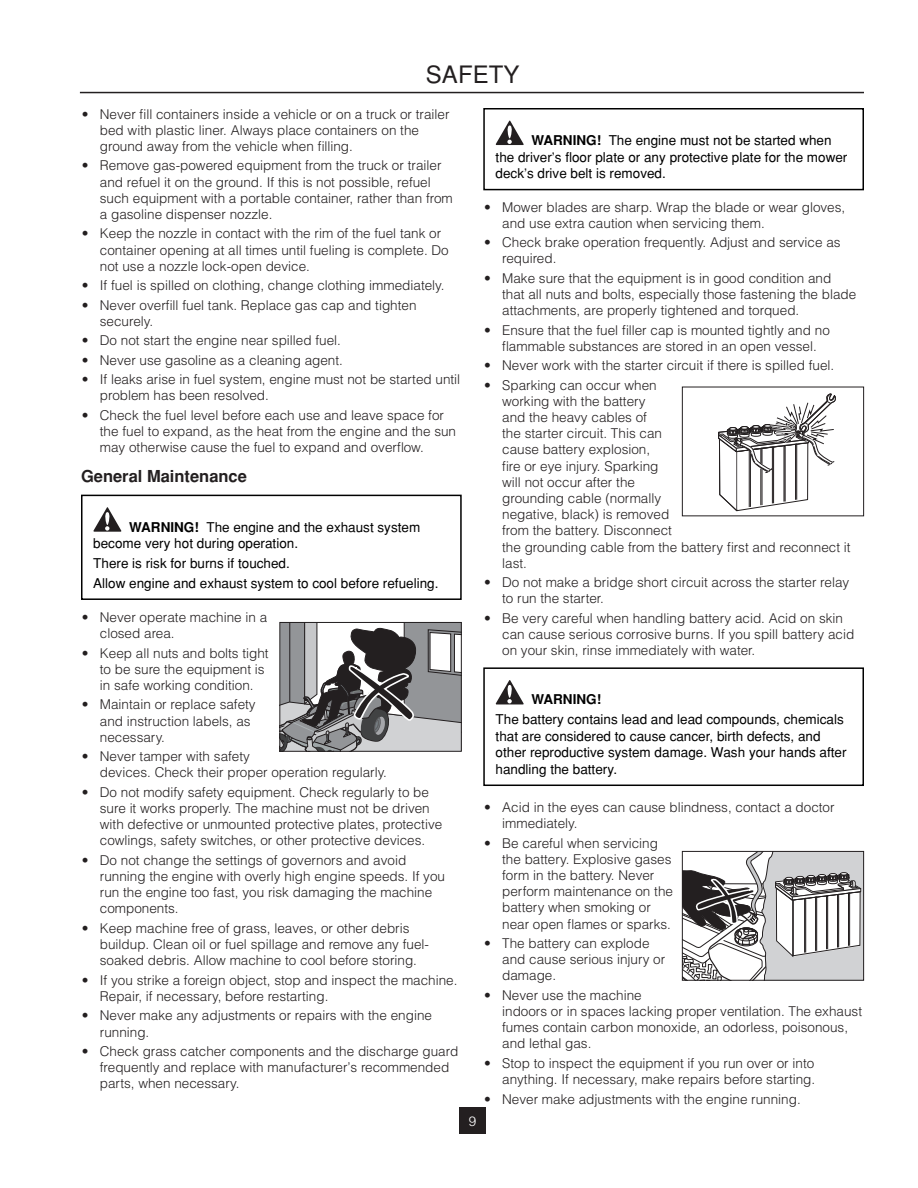
<style>
.page{position:relative;width:918px;height:1188px;background:#fff}
.page>*{position:absolute;margin:0;border:0;box-sizing:border-box;transform-origin:0 0}
.t1{font:24px "Helvetica";color:#231f20}
.Head_11{font:700 16.5px "Helvetica";color:#231f20}
.Bullet1{font:300 13.5px/16.2px "Helvetica";color:#231f20}
.Warning{font:13.5px/16.5px "Helvetica";color:#000}
.Warning-2{font:700 13.5px "Helvetica";color:#000}
.t2{font:300 13.5px "Helvetica";color:#fff}
.s1{font-weight:700}
</style>
<div class="page">
<svg style="left:93px;top:507px;width:29px;height:25px"></svg>
<div style="left:81px;top:495px;width:381px;height:105px;border:2px solid #000"></div>
<svg style="left:496px;top:120px;width:28px;height:25px"></svg>
<div style="left:483px;top:108px;width:381px;height:82px;border:2px solid #000"></div>
<svg style="left:496px;top:680px;width:28px;height:24px"></svg>
<div style="left:483px;top:667px;width:381px;height:119px;border:2px solid #000"></div>
<svg style="left:281px;top:624px;width:179px;height:126px"></svg>
<div style="left:279px;top:622px;width:183px;height:130px;border:1px solid #231f20"></div>
<svg style="left:684px;top:853px;width:178px;height:126px"></svg>
<div style="left:682px;top:851px;width:182px;height:130px;border:1px solid #231f20"></div>
<svg style="left:718px;top:393px;width:118px;height:119px"></svg>
<div style="left:682px;top:387px;width:182px;height:129px;border:1px solid #231f20"></div>
<div style="left:459px;top:1107px;width:27px;height:27px;background:#231f20"></div>
<hr style="left:80px;top:92px;width:784px;height:1px;background:#231f20">
<h1 class="t1" style="left:426px;top:61px;width:95px">SAFETY</h1>
<p class="Bullet1" style="left:100px;top:105px;width:351px;text-indent:-18px">• Never fill containers inside a vehicle or on a truck or trailer bed with plastic liner. Always place containers on the ground away from the vehicle when filling.</p>
<p class="Bullet1" style="left:100px;top:157px;width:354px;text-indent:-18px">• Remove gas-powered equipment from the truck or trailer and refuel it on the ground. If this is not possible, refuel such equipment with a portable container, rather than from a gasoline dispenser nozzle.</p>
<p class="Bullet1" style="left:100px;top:225px;width:350px;text-indent:-18px">• Keep the nozzle in contact with the rim of the fuel tank or container opening at all times until fueling is complete. Do not use a nozzle lock-open device.</p>
<p class="Bullet1" style="left:82px;top:277px;width:364px">• If fuel is spilled on clothing, change clothing immediately.</p>
<p class="Bullet1" style="left:100px;top:296px;width:318px;text-indent:-18px">• Never overfill fuel tank. Replace gas cap and tighten securely.</p>
<p class="Bullet1" style="left:82px;top:332px;width:261px">• Do not start the engine near spilled fuel.</p>
<p class="Bullet1" style="left:82px;top:352px;width:263px">• Never use gasoline as a cleaning agent.</p>
<p class="Bullet1" style="left:100px;top:371px;width:362px;text-indent:-18px">• If leaks arise in fuel system, engine must not be started until problem has been resolved.</p>
<p class="Bullet1" style="left:100px;top:407px;width:358px;text-indent:-18px">• Check the fuel level before each use and leave space for the fuel to expand, as the heat from the engine and the sun may otherwise cause the fuel to expand and overflow.</p>
<p class="Head_11" style="left:81px;top:466px;width:167px">General Maintenance</p>
<p class="Warning" style="left:93px;top:519px;width:329px;text-indent:36px"><span class="s1">WARNING!</span> The engine and the exhaust system become very hot during operation.</p>
<p class="Warning" style="left:93px;top:555px;width:198px">There is risk for burns if touched.</p>
<p class="Warning" style="left:93px;top:575px;width:347px">Allow engine and exhaust system to cool before refueling.</p>
<p class="Bullet1" style="left:100px;top:609px;width:169px;text-indent:-18px">• Never operate machine in a closed area.</p>
<p class="Bullet1" style="left:100px;top:644px;width:170px;text-indent:-18px">• Keep all nuts and bolts tight to be sure the equipment is in safe working condition.</p>
<p class="Bullet1" style="left:100px;top:696px;width:157px;text-indent:-18px">• Maintain or replace safety and instruction labels, as necessary.</p>
<p class="Bullet1" style="left:100px;top:748px;width:289px;text-indent:-18px">• Never tamper with safety<br>devices. Check their proper operation regularly.</p>
<p class="Bullet1" style="left:100px;top:784px;width:344px;text-indent:-18px">• Do not modify safety equipment. Check regularly to be sure it works properly. The machine must not be driven with defective or unmounted protective plates, protective cowlings, safety switches, or other protective devices.</p>
<p class="Bullet1" style="left:100px;top:852px;width:347px;text-indent:-18px">• Do not change the settings of governors and avoid running the engine with overly high engine speeds. If you run the engine too fast, you risk damaging the machine components.</p>
<p class="Bullet1" style="left:100px;top:920px;width:331px;text-indent:-18px">• Keep machine free of grass, leaves, or other debris buildup. Clean oil or fuel spillage and remove any fuel&shy;soaked debris. Allow machine to cool before storing.</p>
<p class="Bullet1" style="left:100px;top:971px;width:359px;text-indent:-18px">• If you strike a foreign object, stop and inspect the machine.<br>Repair, if necessary, before restarting.</p>
<p class="Bullet1" style="left:100px;top:1007px;width:334px;text-indent:-18px">• Never make any adjustments or repairs with the engine running.</p>
<p class="Bullet1" style="left:100px;top:1043px;width:360px;text-indent:-18px">• Check grass catcher components and the discharge guard frequently and replace with manufacturer’s recommended parts, when necessary.</p>
<p class="Warning" style="left:496px;top:132px;width:353px;text-indent:36px"><span class="s1">WARNING!</span> The engine must not be started when the driver’s floor plate or any protective plate for the mower deck’s drive belt is removed.</p>
<p class="Bullet1" style="left:502px;top:198px;width:345px;text-indent:-18px">• Mower blades are sharp. Wrap the blade or wear gloves, and use extra caution when servicing them.</p>
<p class="Bullet1" style="left:502px;top:234px;width:340px;text-indent:-18px">• Check brake operation frequently. Adjust and service as required.</p>
<p class="Bullet1" style="left:502px;top:269px;width:356px;text-indent:-18px">• Make sure that the equipment is in good condition and that all nuts and bolts, especially those fastening the blade attachments, are properly tightened and torqued.</p>
<p class="Bullet1" style="left:484px;top:321px;width:347px;text-align:center">• Ensure that the fuel filler cap is mounted tightly and no flammable substances are stored in an open vessel.</p>
<p class="Bullet1" style="left:484px;top:357px;width:352px">• Never work with the starter circuit if there is spilled fuel.</p>
<p class="Bullet1" style="left:502px;top:376px;width:350px;text-indent:-18px">• Sparking can occur when<br>working with the battery<br>and the heavy cables of<br>the starter circuit. This can<br>cause battery explosion,<br>fire or eye injury. Sparking<br>will not occur after the<br>grounding cable (normally<br>negative, black) is removed<br>from the battery. Disconnect<br>the grounding cable from the battery first and reconnect it last.</p>
<p class="Bullet1" style="left:502px;top:574px;width:349px;text-indent:-18px">• Do not make a bridge short circuit across the starter relay to run the starter.</p>
<p class="Bullet1" style="left:502px;top:610px;width:354px;text-indent:-18px">• Be very careful when handling battery acid. Acid on skin can cause serious corrosive burns. If you spill battery acid on your skin, rinse immediately with water.</p>
<p class="t2" style="left:469px;top:1113px;width:9px">9</p>
<p class="Warning-2" style="left:531px;top:692px;width:71px">WARNING!</p>
<p class="Warning" style="left:496px;top:711px;width:352px">The battery contains lead and lead compounds, chemicals that are considered to cause cancer, birth defects, and other reproductive system damage. Wash your hands after handling the battery.</p>
<p class="Bullet1" style="left:502px;top:799px;width:334px;text-indent:-18px">• Acid in the eyes can cause blindness, contact a doctor immediately.</p>
<p class="Bullet1" style="left:502px;top:834px;width:172px;text-indent:-18px">• Be careful when servicing the battery. Explosive gases form in the battery. Never perform maintenance on the battery when smoking or near open flames or sparks.</p>
<p class="Bullet1" style="left:502px;top:935px;width:165px;text-indent:-18px">• The battery can explode and cause serious injury or damage.</p>
<p class="Bullet1" style="left:502px;top:987px;width:361px;text-indent:-18px">• Never use the machine<br>indoors or in spaces lacking proper ventilation. The exhaust fumes contain carbon monoxide, an odorless, poisonous, and lethal gas.</p>
<p class="Bullet1" style="left:484px;top:1055px;width:333px;text-align:right">• Stop to inspect the equipment if you run over or into anything. If necessary, make repairs before starting.</p>
<p class="Bullet1" style="left:484px;top:1090px;width:318px">• Never make adjustments with the engine running.</p>
</div>
